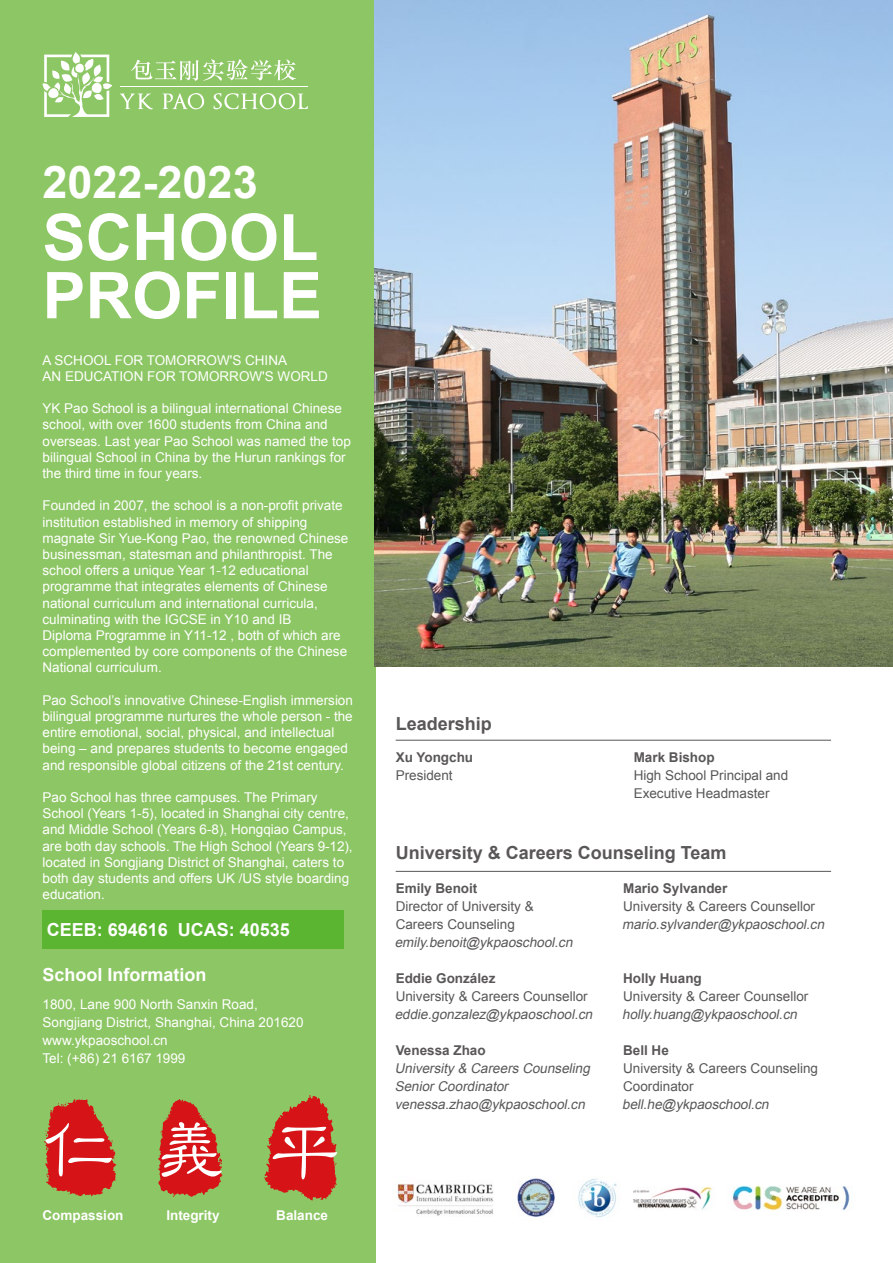
<style>
.page{position:relative;width:893px;height:1263px;background:#fff}
.page>*{position:absolute;margin:0;border:0;box-sizing:border-box;transform-origin:0 0}
.t1{font:700 64.5px/58.2px "Arial";color:#fff}
.t2{font:700 45px "Arial";color:#fff}
.t3{font:700 18px "Arial";color:#595757}
.t4{font:700 18px "Arial";color:#fff}
.t5{font:13.5px/16.2px "Arial";color:#fff}
.t6{font:13.5px/18px "Arial";color:#595757}
.t7{font:italic 13.5px/18px "Arial";color:#595757}
.t8{font:700 13.5px "Arial";color:#595757}
.t9{font:700 13.5px "Arial";color:#fff}
</style>
<div class="page">
<div style="left:0;top:0;width:375px;height:1263px;background:#8dc664"></div>
<div style="left:43px;top:910px;width:301px;height:39px;background:#5cb531"></div>
<svg style="left:44px;top:1099px;width:73px;height:97px"></svg>
<svg style="left:158px;top:1099px;width:65px;height:98px"></svg>
<svg style="left:264px;top:1095px;width:73px;height:106px"></svg>
<svg style="left:43px;top:52px;width:69px;height:65px"></svg>
<svg style="left:131px;top:59px;width:165px;height:22px"></svg>
<svg style="left:120px;top:94px;width:33px;height:15px"></svg>
<svg style="left:162px;top:93px;width:42px;height:16px"></svg>
<svg style="left:213px;top:93px;width:95px;height:16px"></svg>
<hr style="left:120px;top:87px;width:188px;height:1px;background:#fff">
<img style="left:397px;top:1178px;width:220px;height:40px">
<img style="left:633px;top:1185px;width:217px;height:26px">
<hr style="left:396px;top:740px;width:435px;height:1px;background:#595757">
<hr style="left:396px;top:871px;width:435px;height:1px;background:#595757">
<img style="left:374px;top:0;width:519px;height:666px">
<h2 class="t2" style="left:43px;top:153px;width:217px">2022-2023</h2>
<h1 class="t1" style="left:43px;top:210px;width:281px">SCHOOL<br>PROFILE</h1>
<p class="t5" style="left:43px;top:352px;width:287px">A SCHOOL FOR TOMORROW'S CHINA<br>AN EDUCATION FOR TOMORROW'S WORLD</p>
<p class="t5" style="left:43px;top:400px;width:310px">YK Pao School is a bilingual international Chinese school, with over 1600 students from China and overseas. Last year Pao School was named the top bilingual School in China by the Hurun rankings for the third time in four years.</p>
<p class="t5" style="left:43px;top:498px;width:307px">Founded in 2007, the school is a non-profit private institution established in memory of shipping magnate Sir Yue-Kong Pao, the renowned Chinese businessman, statesman and philanthropist. The school offers a unique Year 1-12 educational programme that integrates elements of Chinese national curriculum and international curricula, culminating with the IGCSE in Y10 and IB<br>Diploma Programme in Y11-12 , both of which are complemented by core components of the Chinese National curriculum.</p>
<p class="t5" style="left:43px;top:692px;width:312px">Pao School’s innovative Chinese-English immersion bilingual programme nurtures the whole person - the entire emotional, social, physical, and intellectual being – and prepares students to become engaged and responsible global citizens of the 21st century.</p>
<p class="t5" style="left:43px;top:789px;width:312px">Pao School has three campuses. The Primary School (Years 1-5), located in Shanghai city centre, and Middle School (Years 6-8), Hongqiao Campus, are both day schools. The High School (Years 9-12), located in Songjiang District of Shanghai, caters to both day students and offers UK /US style boarding education.</p>
<h3 class="t4" style="left:47px;top:918px;width:245px">CEEB: 694616 UCAS: 40535</h3>
<h3 class="t4" style="left:43px;top:963px;width:166px">School Information</h3>
<p class="t5" style="left:43px;top:995px;width:263px;line-height:18px">1800, Lane 900 North Sanxin Road,<br>Songjiang District, Shanghai, China 201620 www.ykpaoschool.cn<br>Tel: (+86) 21 6167 1999</p>
<p class="t9" style="left:43px;top:1206px;width:83px">Compassion</p>
<p class="t9" style="left:166px;top:1206px;width:55px">Integrity</p>
<p class="t9" style="left:276px;top:1206px;width:53px">Balance</p>
<h3 class="t3" style="left:396px;top:711px;width:98px">Leadership</h3>
<p class="t8" style="left:396px;top:748px;width:79px">Xu Yongchu</p>
<p class="t6" style="left:396px;top:766px;width:59px">President</p>
<p class="t8" style="left:634px;top:748px;width:83px">Mark Bishop</p>
<p class="t6" style="left:634px;top:766px;width:156px">High School Principal and<br>Executive Headmaster</p>
<h3 class="t3" style="left:396px;top:840px;width:332px">University &amp; Careers Counseling Team</h3>
<p class="t8" style="left:396px;top:879px;width:83px">Emily Benoit</p>
<p class="t6" style="left:396px;top:897px;width:140px">Director of University &amp;<br>Careers Counseling</p>
<p class="t7" style="left:395px;top:933px;width:183px">emily.benoit@ykpaoschool.cn</p>
<p class="t8" style="left:396px;top:969px;width:101px">Eddie González</p>
<p class="t6" style="left:396px;top:987px;width:194px">University &amp; Careers Counsellor</p>
<p class="t7" style="left:395px;top:1005px;width:202px">eddie.gonzalez@ykpaoschool.cn</p>
<p class="t8" style="left:396px;top:1041px;width:92px">Venessa Zhao</p>
<p class="t7" style="left:395px;top:1059px;width:200px">University &amp; Careers Counseling<br>SeniorCoordinator venessa.zhao@ykpaoschool.cn</p>
<p class="t8" style="left:623px;top:879px;width:106px">Mario Sylvander</p>
<p class="t6" style="left:623px;top:897px;width:194px">University &amp; Careers Counsellor</p>
<p class="t7" style="left:622px;top:915px;width:207px">mario.sylvander@ykpaoschool.cn</p>
<p class="t8" style="left:623px;top:969px;width:80px">Holly Huang</p>
<p class="t6" style="left:623px;top:987px;width:187px">University &amp; Career Counsellor</p>
<p class="t7" style="left:622px;top:1005px;width:180px">holly.huang@ykpaoschool.cn</p>
<p class="t8" style="left:623px;top:1041px;width:47px">Bell He</p>
<p class="t6" style="left:623px;top:1059px;width:197px">University &amp; Careers Counseling<br>Coordinator</p>
<p class="t7" style="left:622px;top:1095px;width:151px">bell.he@ykpaoschool.cn</p>
</div>
